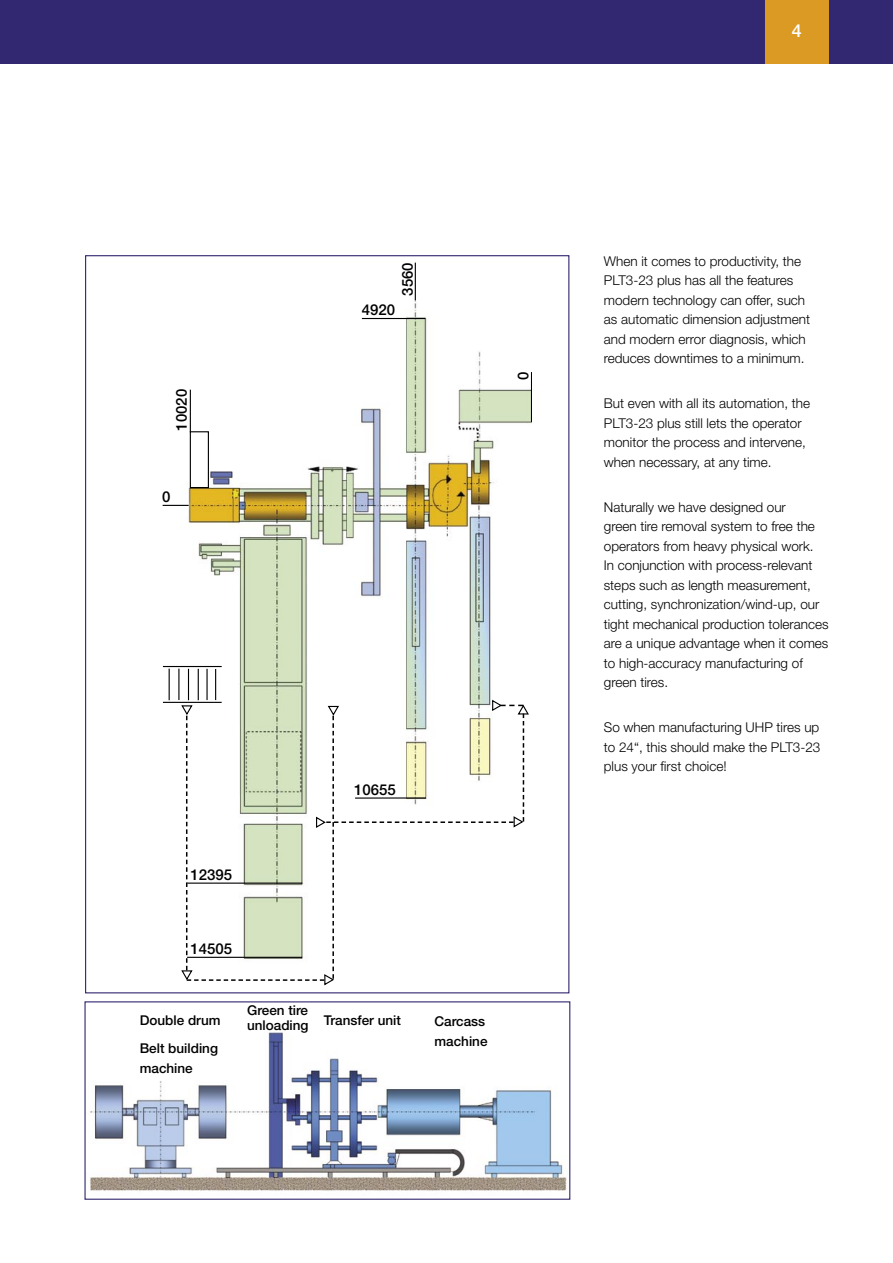
<style>
.page{position:relative;width:893px;height:1263px;background:#fff}
.page>*{position:absolute;margin:0;border:0;box-sizing:border-box;transform-origin:0 0}
.t1{font:500 18px "Helvetica Neue";color:#fff}
.Subheadline{font:500 15px "Helvetica Neue";color:#000}
.Fließtext{font:300 13.5px/19.5px "Helvetica Neue";color:#000}
.Fließtext-2{font:500 13.5px "Helvetica Neue";color:#000}
</style>
<div class="page">
<div style="left:0;top:0;width:893px;height:64px;background:#322771"></div>
<div style="left:765px;top:0;width:64px;height:64px;background:#da9a23"></div>
<img style="left:90px;top:1032px;width:478px;height:159px">
<div style="left:84px;top:1001px;width:486px;height:199px;border:1px solid #322771"></div>
<img style="left:162px;top:300px;width:370px;height:403px">
<div style="left:190px;top:431px;width:19px;height:57px;border:1px solid #000"></div>
<hr style="left:190px;top:390px;width:1px;height:42px;background:#000">
<hr style="left:415px;top:263px;width:1px;height:37px;background:#000">
<hr style="left:362px;top:318px;width:63px;height:1px;background:#000">
<hr style="left:531px;top:372px;width:1px;height:50px;background:#000">
<hr style="left:163px;top:666px;width:59px;height:1px;background:#000">
<hr style="left:163px;top:702px;width:59px;height:1px;background:#000">
<hr style="left:169px;top:669px;width:1px;height:31px;background:#000">
<hr style="left:178px;top:669px;width:1px;height:31px;background:#000">
<hr style="left:188px;top:669px;width:1px;height:31px;background:#000">
<hr style="left:198px;top:669px;width:1px;height:31px;background:#000">
<hr style="left:206px;top:669px;width:2px;height:31px;background:#000">
<hr style="left:215px;top:669px;width:1px;height:31px;background:#000">
<svg style="left:180px;top:699px;width:350px;height:287px"></svg>
<svg style="left:163px;top:505px;width:26px;height:1px"></svg>
<p class="t1" style="left:792px;top:20px;width:12px">4</p>
<p class="Subheadline" style="left:173px;top:431px;width:43px;rotate:-90deg">10020</p>
<p class="Subheadline" style="left:162px;top:488px;width:10px">0</p>
<p class="Subheadline" style="left:399px;top:296px;width:35px;rotate:-90deg">3560</p>
<p class="Subheadline" style="left:362px;top:301px;width:35px">4920</p>
<p class="Subheadline" style="left:514px;top:380px;width:10px;rotate:-90deg">0</p>
<p class="Subheadline" style="left:354px;top:781px;width:43px">10655</p>
<p class="Subheadline" style="left:190px;top:865px;width:43px">12395</p>
<p class="Subheadline" style="left:190px;top:939px;width:43px">14505</p>
<p class="Fließtext-2" style="left:140px;top:1012px;width:82px">Double drum</p>
<p class="Fließtext-2" style="left:140px;top:1040px;width:80px">Belt building</p>
<p class="Fließtext-2" style="left:140px;top:1060px;width:55px">machine</p>
<p class="Fließtext-2" style="left:247px;top:1002px;width:63px">Green tire</p>
<p class="Fließtext-2" style="left:247px;top:1017px;width:63px">unloading</p>
<p class="Fließtext-2" style="left:324px;top:1012px;width:79px">Transfer unit</p>
<p class="Fließtext-2" style="left:434px;top:1013px;width:52px">Carcass</p>
<p class="Fließtext-2" style="left:434px;top:1033px;width:55px">machine</p>
<p class="Fließtext" style="left:604px;top:251px;width:199px">When it comes to productivity, the<br>PLT3-23 plus has all the features</p>
<p class="Fließtext" style="left:604px;top:290px;width:203px">modern technology can offer, such</p>
<p class="Fließtext" style="left:604px;top:309px;width:208px">as automatic dimension adjustment and modern error diagnosis, which reduces downtimes to a minimum.</p>
<p class="Fließtext" style="left:604px;top:393px;width:208px">But even with all its automation, the<br>PLT3-23 plus still lets the operator</p>
<p class="Fließtext" style="left:604px;top:432px;width:204px">monitor the process and intervene, when necessary, at any time.</p>
<p class="Fließtext" style="left:604px;top:497px;width:184px">Naturally we have designed our</p>
<p class="Fließtext" style="left:604px;top:516px;width:226px">green tire removal system to free the operators from heavy physical work.<br>In conjunction with process-relevant steps such as length measurement, cutting, synchronization/wind-up, our tight mechanical production tolerances are a unique advantage when it comes to high-accuracy manufacturing of green tires.</p>
<p class="Fließtext" style="left:604px;top:717px;width:218px;text-align:justify">So when manufacturing UHP tires up to 24“, this should make the PLT3-23 plus your first choice!</p>
</div>
